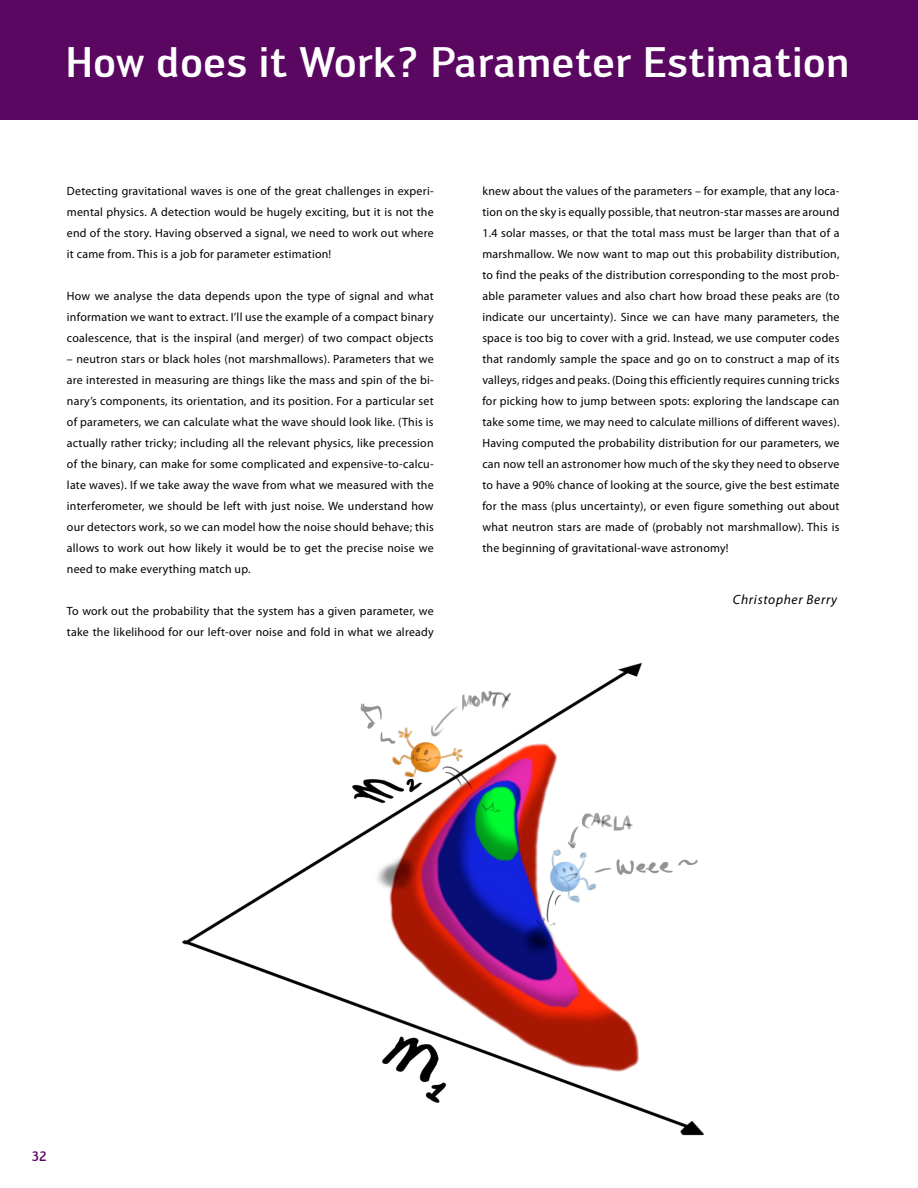
<style>
.page{position:relative;width:918px;height:1188px;background:#fff}
.page>*{position:absolute;margin:0;border:0;box-sizing:border-box;transform-origin:0 0}
.t1{font:500 42px "Engel";color:#fff}
.t2{font:italic 13.5px "Myriad Pro";letter-spacing:.05em;color:#000}
.t3{font:500 13.5px "Engel";color:#590761}
.t4{font:12px/21px "Myriad Pro";letter-spacing:.02em;color:#000;text-align:justify}
</style>
<div class="page">
<div style="left:0;top:0;width:918px;height:120px;background:#590761"></div>
<img style="left:181px;top:662px;width:523px;height:474px">
<h1 class="t1" style="left:66px;top:37px;width:785px">How does it Work? Parameter Estimation</h1>
<p class="t4" style="left:67px;top:180px;width:368px">Detecting gravitational waves is one of the great challenges in experi&shy;mental physics. A detection would be hugely exciting, but it is not the end of the story. Having observed a signal, we need to work out where it came from. This is a job for parameter estimation!</p>
<p class="t4" style="left:67px;top:285px;width:368px">How we analyse the data depends upon the type of signal and what information we want to extract. I’ll use the example of a compact binary coalescence, that is the inspiral (and merger) of two compact objects</p>
<p class="t4" style="left:67px;top:348px;width:368px">– neutron stars or black holes (not marshmallows). Parameters that we are interested in measuring are things like the mass and spin of the bi&shy;nary’s components, its orientation, and its position. For a particular set of parameters, we can calculate what the wave should look like. (This is actually rather tricky; including all the relevant physics, like precession of the binary, can make for some complicated and expensive-to-calcu&shy;late waves). If we take away the wave from what we measured with the interferometer, we should be left with just noise. We understand how our detectors work, so we can model how the noise should behave; this allows to work out how likely it would be to get the precise noise we need to make everything match up.</p>
<p class="t4" style="left:67px;top:600px;width:368px">To work out the probability that the system has a given parameter, we take the likelihood for our left-over noise and fold in what we already</p>
<p class="t4" style="left:482px;top:180px;width:359px">knew about the values of the parameters – for example, that any loca&shy;tion on the sky is equally possible, that neutron-star masses are around 1.4 solar masses, or that the total mass must be larger than that of a marshmallow. We now want to map out this probability distribution, to find the peaks of the distribution corresponding to the most prob&shy;able parameter values and also chart how broad these peaks are (to indicate our uncertainty). Since we can have many parameters, the space is too big to cover with a grid. Instead, we use computer codes that randomly sample the space and go on to construct a map of its valleys, ridges and peaks. (Doing this efficiently requires cunning tricks for picking how to jump between spots: exploring the landscape can take some time, we may need to calculate millions of different waves).<br>Having computed the probability distribution for our parameters, we can now tell an astronomer how much of the sky they need to observe to have a 90% chance of looking at the source, give the best estimate for the mass (plus uncertainty), or even figure something out about what neutron stars are made of (probably not marshmallow). This is the beginning of gravitational-wave astronomy!</p>
<p class="t2" style="left:733px;top:591px;width:106px">Christopher Berry</p>
<p class="t3" style="left:32px;top:1148px;width:16px">32</p>
</div>
